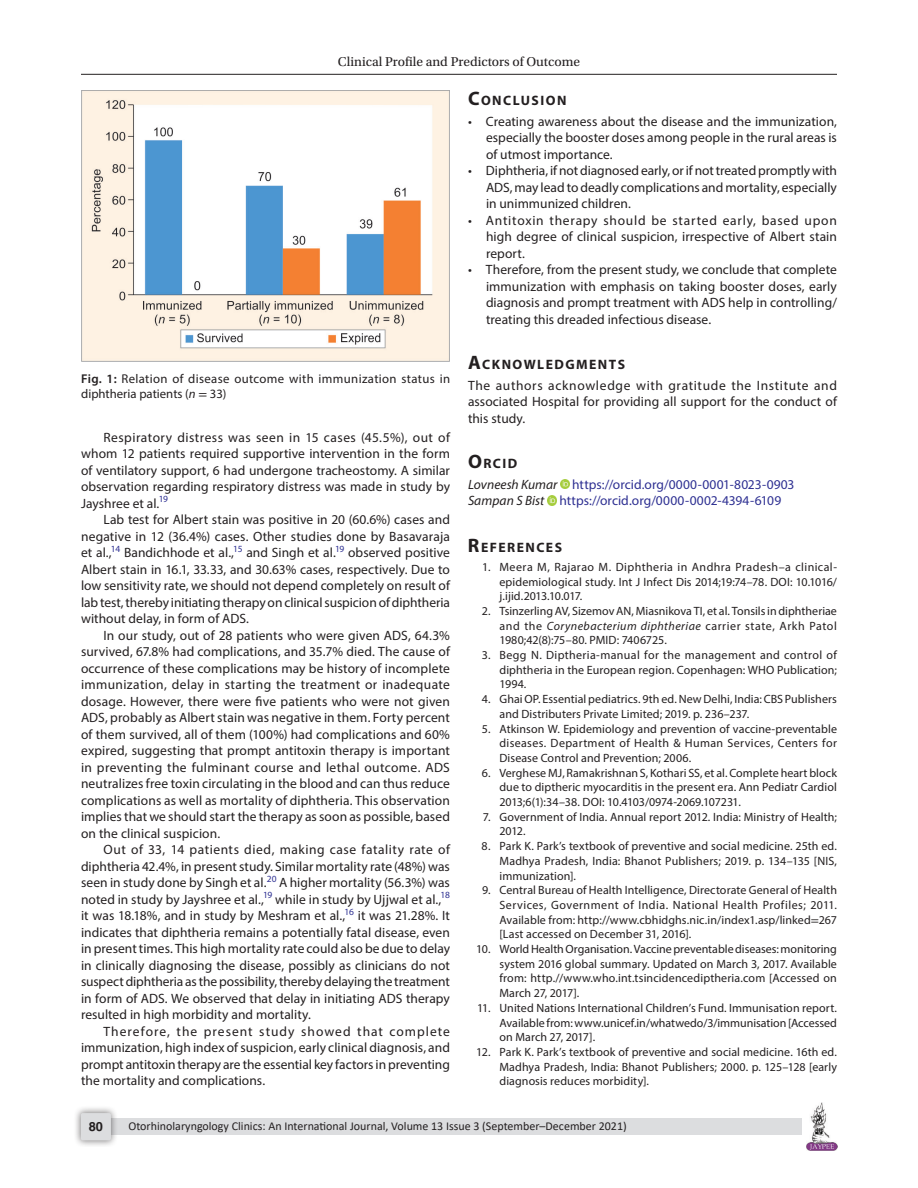
<style>
.page{position:relative;width:918px;height:1188px;background:#fff}
.page>*{position:absolute;margin:0;border:0;box-sizing:border-box;transform-origin:0 0}
.Head-1{font:700 13.65px "Myriad Pro";letter-spacing:.105em;color:#231f20}
.Para-Indent{font:13.5px/16.5px "Myriad Pro";color:#231f20;text-align:justify}
.List-Bullet{font:13.5px/16.5px "Myriad Pro";letter-spacing:.005em;color:#231f20;text-align:justify}
.Para-NoIndent{font:13.5px/16.5px "Myriad Pro";letter-spacing:.005em;color:#231f20;text-align:justify}
.Para-NoIndent-2{font:13.5px "Myriad Pro";letter-spacing:.005em;color:#2e3092}
.t1{font:13.5px "Utopia Std";color:#231f20}
.FigCaption{font:12.75px/15.3px "Myriad Pro";letter-spacing:.03em;color:#231f20}
.t2{font:700 12.75px "Helvetica LT Std";color:#231f20}
.References{font:12px/14.7px "Myriad Pro";letter-spacing:.005em;color:#231f20;text-align:justify}
.t3{font:12px "Calibri";color:#231f20}
.s1{font-weight:600}
.s2{font-style:italic}
.s3{font-family:"STIX General"}
.s4{font-size:19.5px}
.s5{font-style:italic;color:#231f20}
</style>
<div class="page">
<hr style="left:81px;top:74px;width:756px;height:1px;background:#231f20">
<img style="left:807px;top:1103px;width:30px;height:48px">
<div style="left:96px;top:1119px;width:706px;height:16px;background:#dcdddf"></div>
<div style="left:73px;top:1106px;width:45px;height:41px;background:#231f20;opacity:.61"></div>
<div style="left:81px;top:1113px;width:30px;height:27px;background:#dcdddf;border-radius:2px"></div>
<svg style="left:560px;top:479px;width:9px;height:10px"></svg>
<svg style="left:547px;top:496px;width:9px;height:9px"></svg>
<img style="left:81px;top:90px;width:368px;height:271px">
<p class="t1" style="left:338px;top:55px;width:244px">Clinical Profile and Predictors of Outcome</p>
<p class="FigCaption" style="left:81px;top:371px;width:370px"><span class="s1">Fig. 1:</span> Relation of disease outcome with immunization status in diphtheria patients (<span class="s2">n</span> <span class="s3">=</span> 33)</p>
<p class="Para-Indent" style="left:81px;top:429px;width:371px;text-indent:22px">Respiratory distress was seen in 15 cases (45.5%), out of whom 12 patients required supportive intervention in the form of ventilatory support, 6 had undergone tracheostomy. A similar observation regarding respiratory distress was made in study by Jayshree et al.<sup>19</sup></p>
<p class="Para-Indent" style="left:81px;top:511px;width:371px;text-indent:22px">Lab test for Albert stain was positive in 20 (60.6%) cases and negative in 12 (36.4%) cases. Other studies done by Basavaraja et al.,<sup>14</sup> Bandichhode et al.,<sup>15</sup> and Singh et al.<sup>19</sup> observed positive Albert stain in 16.1, 33.33, and 30.63% cases, respectively. Due to low sensitivity rate, we should not depend completely on result of lab test, thereby initiating therapy on clinical suspicion of diphtheria without delay, in form of ADS.</p>
<p class="Para-Indent" style="left:81px;top:627px;width:371px;text-indent:22px">In our study, out of 28 patients who were given ADS, 64.3% survived, 67.8% had complications, and 35.7% died. The cause of occurrence of these complications may be history of incomplete immunization, delay in starting the treatment or inadequate dosage. However, there were five patients who were not given ADS, probably as Albert stain was negative in them. Forty percent of them survived, all of them (100%) had complications and 60% expired, suggesting that prompt antitoxin therapy is important in preventing the fulminant course and lethal outcome. ADS neutralizes free toxin circulating in the blood and can thus reduce complications as well as mortality of diphtheria. This observation implies that we should start the therapy as soon as possible, based on the clinical suspicion.</p>
<p class="Para-Indent" style="left:81px;top:841px;width:371px;text-indent:22px">Out of 33, 14 patients died, making case fatality rate of diphtheria 42.4%, in present study. Similar mortality rate (48%) was seen in study done by Singh et al.<sup>20</sup> A higher mortality (56.3%) was noted in study by Jayshree et al.,<sup>19</sup> while in study by Ujjwal et al.,<sup>18 </sup>it was 18.18%, and in study by Meshram et al.,<sup>16</sup> it was 21.28%. It indicates that diphtheria remains a potentially fatal disease, even in present times. This high mortality rate could also be due to delay in clinically diagnosing the disease, possibly as clinicians do not suspect diphtheria as the possibility, thereby delaying the treatment in form of ADS. We observed that delay in initiating ADS therapy resulted in high morbidity and mortality.</p>
<p class="Para-Indent" style="left:81px;top:1023px;width:371px;text-indent:22px">Therefore, the present study showed that complete immunization, high index of suspicion, early clinical diagnosis, and prompt antitoxin therapy are the essential key factors in preventing the mortality and complications.</p>
<p class="Head-1" style="left:468px;top:91px;width:100px"><span class="s4">C</span>ONCLUSION</p>
<p class="List-Bullet" style="left:486px;top:113px;width:353px;text-indent:-18px">• Creating awareness about the disease and the immunization, especially the booster doses among people in the rural areas is of utmost importance.</p>
<p class="List-Bullet" style="left:486px;top:162px;width:352px;text-indent:-18px">• Diphtheria, if not diagnosed early, or if not treated promptly with ADS, may lead to deadly complications and mortality, especially in unimmunized children.</p>
<p class="List-Bullet" style="left:486px;top:212px;width:353px;text-indent:-18px">• Antitoxin therapy should be started early, based upon high degree of clinical suspicion, irrespective of Albert stain report.</p>
<p class="List-Bullet" style="left:486px;top:261px;width:353px;text-indent:-18px">• Therefore, from the present study, we conclude that complete immunization with emphasis on taking booster doses, early diagnosis and prompt treatment with ADS help in controlling/ treating this dreaded infectious disease.</p>
<p class="Head-1" style="left:468px;top:355px;width:159px"><span class="s4">A</span>CKNOWLEDGMENTS</p>
<p class="Para-NoIndent" style="left:468px;top:377px;width:370px">The authors acknowledge with gratitude the Institute and associated Hospital for providing all support for the conduct of this study.</p>
<p class="Head-1" style="left:468px;top:454px;width:51px"><span class="s4">O</span>RCID</p>
<p class="Para-NoIndent-2" style="left:468px;top:476px;width:328px"><span class="s5">Lovneesh Kumar</span> https://orcid.org/0000-0001-8023-0903</p>
<p class="Para-NoIndent-2" style="left:468px;top:492px;width:315px"><span class="s5">Sampan S Bist</span> https://orcid.org/0000-0002-4394-6109</p>
<p class="Head-1" style="left:468px;top:538px;width:96px"><span class="s4">R</span>EFERENCES</p>
<p class="References" style="left:499px;top:559px;width:339px;text-indent:-17px">1. Meera M, Rajarao M. Diphtheria in Andhra Pradesh–a clinical&shy;epidemiological study. Int J Infect Dis 2014;19:74–78. DOI: 10.1016/ j.ijid.2013.10.017.</p>
<p class="References" style="left:499px;top:603px;width:339px;text-indent:-18px">2. Tsinzerling AV, Sizemov AN, Miasnikova TI, et al. Tonsils in diphtheriae and the <span class="s2">Corynebacterium diphtheriae</span> carrier state, Arkh Patol 1980;42(8):75–80. PMID: 7406725.</p>
<p class="References" style="left:499px;top:647px;width:339px;text-indent:-18px">3. Begg N. Diptheria-manual for the management and control of diphtheria in the European region. Copenhagen: WHO Publication; 1994.</p>
<p class="References" style="left:499px;top:692px;width:339px;text-indent:-18px">4. Ghai OP. Essential pediatrics. 9th ed. New Delhi, India: CBS Publishers and Distributers Private Limited; 2019. p. 236–237.</p>
<p class="References" style="left:499px;top:721px;width:339px;text-indent:-18px">5. Atkinson W. Epidemiology and prevention of vaccine-preventable diseases. Department of Health &amp; Human Services, Centers for Disease Control and Prevention; 2006.</p>
<p class="References" style="left:499px;top:765px;width:339px;text-indent:-18px">6. Verghese MJ, Ramakrishnan S, Kothari SS, et al. Complete heart block due to diptheric myocarditis in the present era. Ann Pediatr Cardiol 2013;6(1):34–38. DOI: 10.4103/0974-2069.107231.</p>
<p class="References" style="left:499px;top:809px;width:339px;text-indent:-17px">7. Government of India. Annual report 2012. India: Ministry of Health;<br>2012.</p>
<p class="References" style="left:499px;top:839px;width:339px;text-indent:-18px">8. Park K. Park’s textbook of preventive and social medicine. 25th ed.<br>Madhya Pradesh, India: Bhanot Publishers; 2019. p. 134–135 [NIS, immunization].</p>
<p class="References" style="left:499px;top:883px;width:339px;text-indent:-17px">9. Central Bureau of Health Intelligence, Directorate General of Health Services, Government of India. National Health Profiles; 2011.<br>Available from: http://www.cbhidghs.nic.in/index1.asp/linked<span class="s3">=</span>267 [Last accessed on December 31, 2016].</p>
<p class="References" style="left:499px;top:941px;width:339px;text-indent:-23px">10. World Health Organisation. Vaccine preventable diseases: monitoring system 2016 global summary. Updated on March 3, 2017. Available from: http.//www.who.int.tsincidencediptheria.com [Accessed on March 27, 2017].</p>
<p class="References" style="left:499px;top:1000px;width:339px;text-indent:-22px">11. United Nations International Children’s Fund. Immunisation report.<br>Available from: www.unicef.in/whatwedo/3/immunisation [Accessed on March 27, 2017].</p>
<p class="References" style="left:499px;top:1044px;width:339px;text-indent:-23px">12. Park K. Park’s textbook of preventive and social medicine. 16th ed.<br>Madhya Pradesh, India: Bhanot Publishers; 2000. p. 125–128 [early diagnosis reduces morbidity].</p>
<p class="t2" style="left:89px;top:1119px;width:16px">80</p>
<p class="t3" style="left:128px;top:1117px;width:500px">Otorhinolaryngology Clinics: An International Journal, Volume 13 Issue 3 (September–December 2021)</p>
</div>
